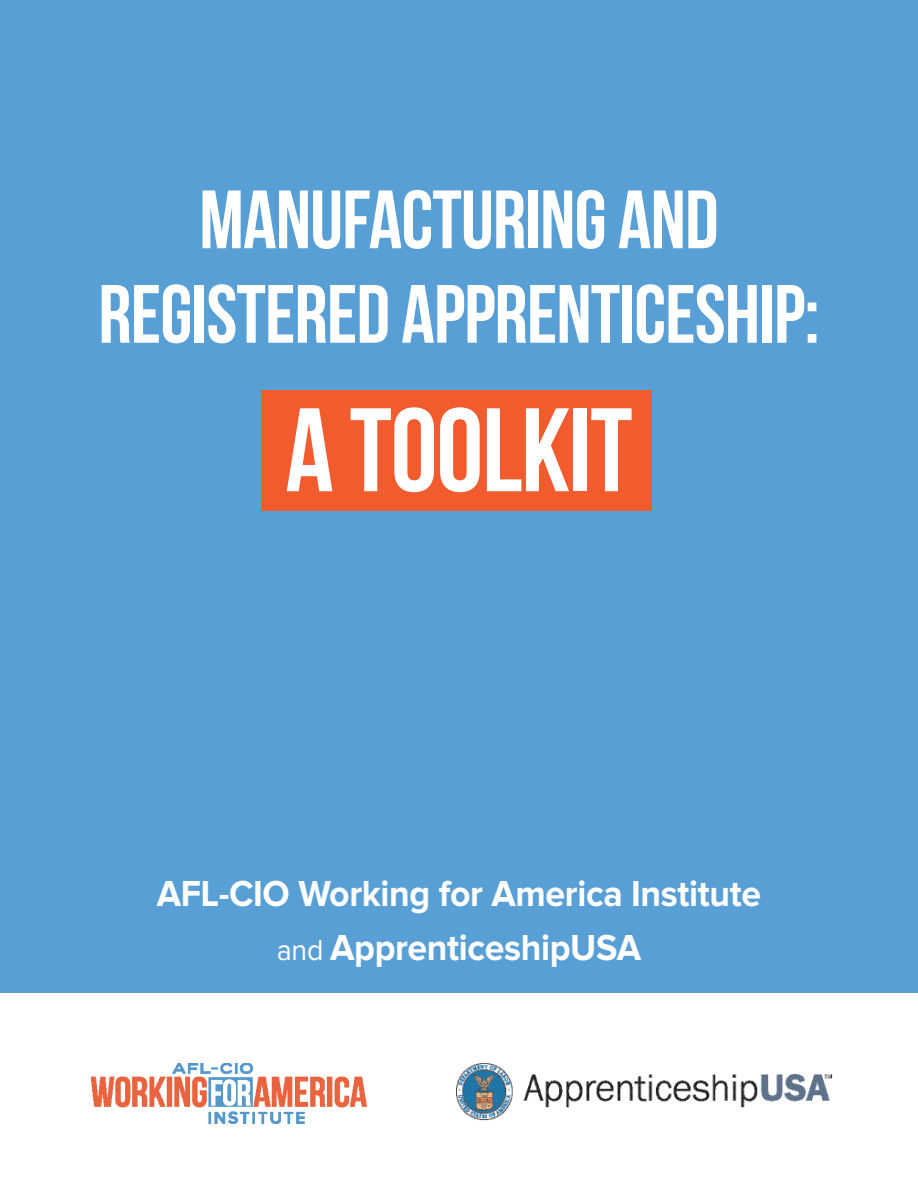
<style>
.page{position:relative;width:918px;height:1188px;background:#fff}
.page>*{position:absolute;margin:0;border:0;box-sizing:border-box;transform-origin:0 0}
.t1{font:118.5px "Bebas Neue";letter-spacing:-.01em;color:#fff}
.t2{font:82.5px/94.5px "Bebas Neue";letter-spacing:-.01em;color:#fff;text-align:center}
.t3{font:700 37.5px/54px "Proxima Nova";letter-spacing:-.01em;color:#fff;text-align:center;scale:.95 1}
.s1{font-weight:400;font-size:30px}
</style>
<div class="page">
<div style="left:0;top:0;width:918px;height:992px;background:#589fd6"></div>
<img style="left:92px;top:1063px;width:275px;height:61px">
<img style="left:456px;top:1063px;width:377px;height:57px">
<div style="left:261px;top:390px;width:391px;height:121px;background:#f15b2e"></div>
<h2 class="t2" style="left:98px;top:172px;width:723px">MANUFACTURING AND<br>REGISTERED APPRENTICESHIP:</h2>
<h1 class="t1" style="left:285px;top:385px;width:349px">A TOOLKIT</h1>
<p class="t3" style="left:157px;top:868px;width:638px">AFL-CIO Working for America Institute <span class="s1">and</span> ApprenticeshipUSA</p>
</div>
